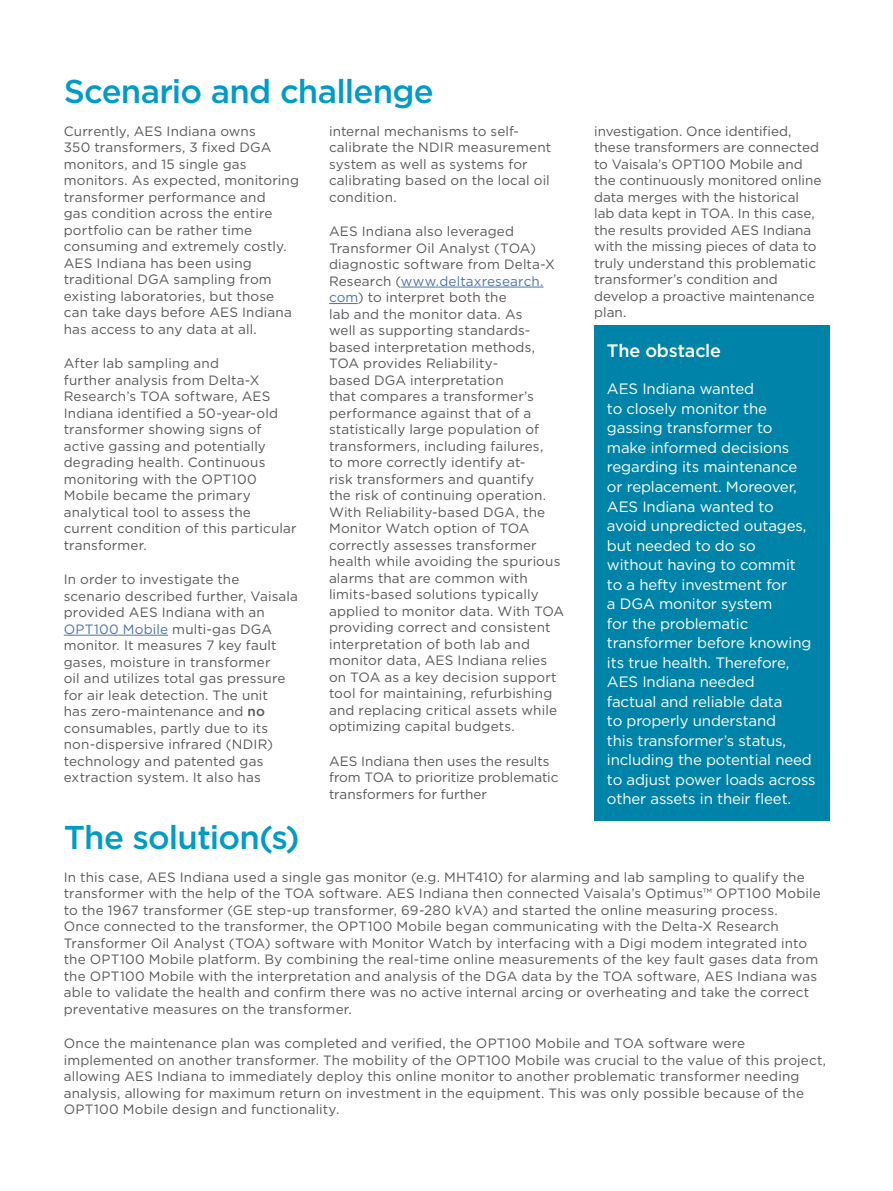
<style>
.page{position:relative;width:893px;height:1191px;background:#fff}
.page>*{position:absolute;margin:0;border:0;box-sizing:border-box;transform-origin:0 0}
.Brochure_page_headli{font:500 33px "Gotham";letter-spacing:-.025em;color:#009bc8}
.Customer_quote_white{font:500 18px "Gotham";letter-spacing:-.01em;color:#fff}
.Customer_quote_white-2{font:15px/19.5px "Gotham";letter-spacing:-.01em;color:#fff}
.Bodytext{font:13.5px/16.5px "Gotham";letter-spacing:.01em;color:#57585a}
.s1{color:#4d72ac}
.s2{font-weight:500}
</style>
<div class="page">
<hr style="left:64px;top:635px;width:104px;height:1px;background:#4d72ac">
<div style="left:594px;top:325px;width:235px;height:496px;background:#0083a9"></div>
<hr style="left:401px;top:287px;width:142px;height:1px;background:#4d72ac">
<svg style="left:329px;top:303px;width:29px;height:1px"></svg>
<p class="Brochure_page_headli" style="left:64px;top:70px;width:371px">Scenario and challenge</p>
<p class="Bodytext" style="left:64px;top:122px;width:237px">Currently, AES Indiana owns<br>350 transformers, 3 fixed DGA monitors, and 15 single gas monitors. As expected, monitoring transformer performance and<br>gas condition across the entire portfolio can be rather time consuming and extremely costly.<br>AES Indiana has been using traditional DGA sampling from existing laboratories, but those can take days before AES Indiana has access to any data at all.</p>
<p class="Bodytext" style="left:64px;top:355px;width:234px">After lab sampling and<br>further analysis from Delta-X<br>Research’s TOA software, AES<br>Indiana identified a 50-year-old transformer showing signs of active gassing and potentially degrading health. Continuous monitoring with the OPT100<br>Mobile became the primary analytical tool to assess the current condition of this particular transformer.</p>
<p class="Bodytext" style="left:64px;top:571px;width:236px">In order to investigate the scenario described further, Vaisala provided AES Indiana with an<br><span class="s1">OPT100 Mobile</span> multi-gas DGA monitor. It measures 7 key fault gases, moisture in transformer<br>oil and utilizes total gas pressure for air leak detection. The unit<br>has zero-maintenance and <span class="s2">no </span>consumables, partly due to its non-dispersive infrared (NDIR) technology and patented gas extraction system. It also has</p>
<p class="Bodytext" style="left:329px;top:122px;width:224px">internal mechanisms to self&shy;calibrate the NDIR measurement system as well as systems for calibrating based on the local oil condition.</p>
<p class="Bodytext" style="left:329px;top:223px;width:237px">AES Indiana also leveraged<br>Transformer Oil Analyst (TOA) diagnostic software from Delta-X<br>Research (<span class="s1">www.deltaxresearch. com</span>) to interpret both the<br>lab and the monitor data. As<br>well as supporting standards&shy;based interpretation methods,<br>TOA provides Reliability-<br>based DGA interpretation<br>that compares a transformer’s performance against that of a statistically large population of transformers, including failures,<br>to more correctly identify at-<br>risk transformers and quantify<br>the risk of continuing operation.<br>With Reliability-based DGA, the<br>Monitor Watch option of TOA correctly assesses transformer health while avoiding the spurious alarms that are common with limits-based solutions typically applied to monitor data. With TOA providing correct and consistent interpretation of both lab and monitor data, AES Indiana relies on TOA as a key decision support tool for maintaining, refurbishing and replacing critical assets while optimizing capital budgets.</p>
<p class="Bodytext" style="left:329px;top:752px;width:231px">AES Indiana then uses the results from TOA to prioritize problematic transformers for further</p>
<p class="Brochure_page_headli" style="left:64px;top:815px;width:237px">The solution(s)</p>
<p class="Bodytext" style="left:594px;top:122px;width:229px">investigation. Once identified, these transformers are connected to Vaisala’s OPT100 Mobile and the continuously monitored online data merges with the historical lab data kept in TOA. In this case, the results provided AES Indiana with the missing pieces of data to truly understand this problematic transformer’s condition and develop a proactive maintenance plan.</p>
<p class="Customer_quote_white" style="left:607px;top:339px;width:116px">The obstacle</p>
<p class="Customer_quote_white-2" style="left:607px;top:379px;width:210px">AES Indiana wanted<br>to closely monitor the gassing transformer to make informed decisions regarding its maintenance or replacement. Moreover,<br>AES Indiana wanted to avoid unpredicted outages, but needed to do so without having to commit<br>to a hefty investment for<br>a DGA monitor system<br>for the problematic transformer before knowing its true health. Therefore,<br>AES Indiana needed<br>factual and reliable data<br>to properly understand<br>this transformer’s status, including the potential need to adjust power loads across other assets in their fleet.</p>
<p class="Bodytext" style="left:64px;top:868px;width:758px">In this case, AES Indiana used a single gas monitor (e.g. MHT410) for alarming and lab sampling to qualify the transformer with the help of the TOA software. AES Indiana then connected Vaisala’s Optimus™ OPT100 Mobile to the 1967 transformer (GE step-up transformer, 69-280 kVA) and started the online measuring process.<br>Once connected to the transformer, the OPT100 Mobile began communicating with the Delta-X Research Transformer Oil Analyst (TOA) software with Monitor Watch by interfacing with a Digi modem integrated into the OPT100 Mobile platform. By combining the real-time online measurements of the key fault gases data from the OPT100 Mobile with the interpretation and analysis of the DGA data by the TOA software, AES Indiana was able to validate the health and confirm there was no active internal arcing or overheating and take the correct preventative measures on the transformer.</p>
<p class="Bodytext" style="left:64px;top:1035px;width:764px">Once the maintenance plan was completed and verified, the OPT100 Mobile and TOA software were implemented on another transformer. The mobility of the OPT100 Mobile was crucial to the value of this project, allowing AES Indiana to immediately deploy this online monitor to another problematic transformer needing analysis, allowing for maximum return on investment in the equipment. This was only possible because of the OPT100 Mobile design and functionality.</p>
</div>
